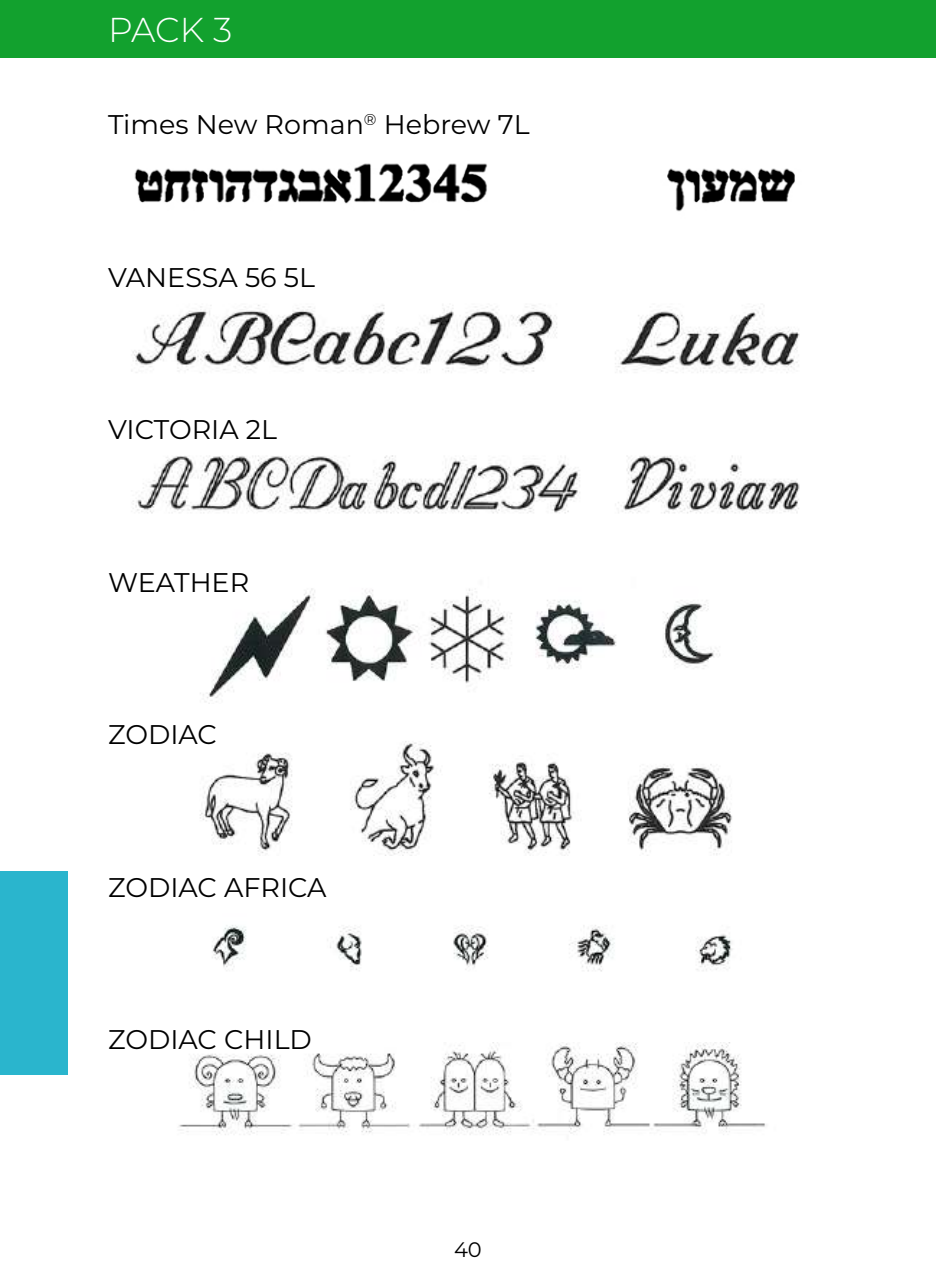
<style>
.page{position:relative;width:936px;height:1276px;background:#fff}
.page>*{position:absolute;margin:0;border:0;box-sizing:border-box;transform-origin:0 0}
.t1{font:300 34.5px "Montserrat";color:#fff}
.t2{font:27px "Montserrat";color:#000}
.t3{font:21px "Montserrat";color:#000}
</style>
<div class="page">
<div style="left:0;top:871px;width:68px;height:203px;background:#2ab5cd"></div>
<div style="left:0;top:0;width:935px;height:58px;background:#12a12e"></div>
<img style="left:134px;top:163px;width:661px;height:49px">
<img style="left:131px;top:305px;width:669px;height:68px">
<img style="left:133px;top:455px;width:667px;height:59px">
<img style="left:200px;top:588px;width:520px;height:114px">
<img style="left:200px;top:741px;width:532px;height:114px">
<img style="left:212px;top:925px;width:521px;height:47px">
<img style="left:179px;top:1043px;width:587px;height:92px">
<p class="t1" style="left:108px;top:7px;width:126px">PACK 3</p>
<p class="t2" style="left:108px;top:106px;width:423px">Times New Roman<sup>®</sup> Hebrew 7L</p>
<p class="t2" style="left:108px;top:258px;width:208px">VANESSA 56 5L</p>
<p class="t2" style="left:108px;top:411px;width:170px">VICTORIA 2L</p>
<p class="t2" style="left:108px;top:563px;width:143px">WEATHER</p>
<p class="t2" style="left:108px;top:716px;width:110px">ZODIAC</p>
<p class="t2" style="left:108px;top:868px;width:220px">ZODIAC AFRICA</p>
<p class="t2" style="left:108px;top:1021px;width:205px">ZODIAC CHILD</p>
<p class="t3" style="left:454px;top:1235px;width:29px">40</p>
</div>
